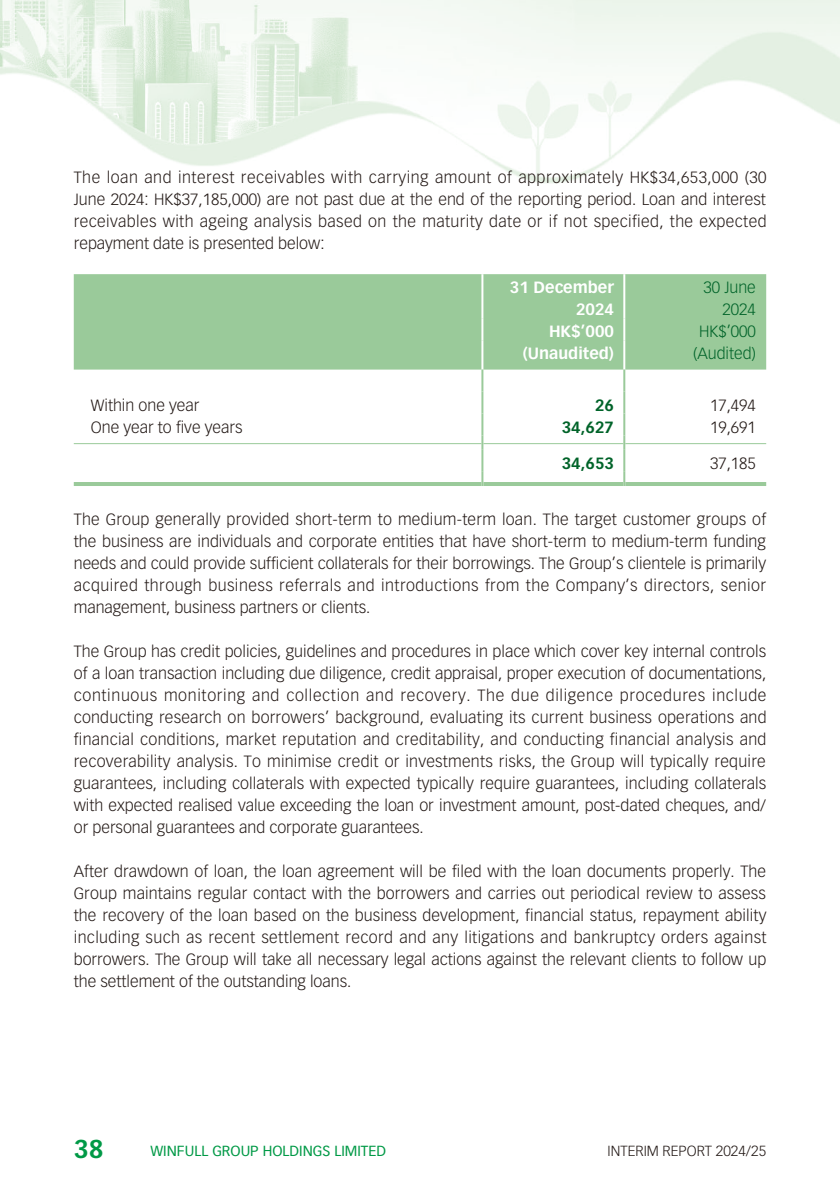
<style>
.page{position:relative;width:840px;height:1191px;background:#fff}
.page>*{position:absolute;margin:0;border:0;box-sizing:border-box;transform-origin:0 0}
.t1{font:700 25.2px "Vectora LT Std";color:#009946}
.t2{font:300 16px/22px "Vectora LT Std";color:#231916;text-align:justify}
.t3{font:700 16px/22px "Vectora LT Std";color:#fff;text-align:right}
.t4{font:300 16px/22px "Vectora LT Std";color:#006329;text-align:right}
.t5{font:700 16px "Vectora LT Std";color:#006329}
.t6{font:14.4px "Vectora LT Std";color:#009946}
.t7{font:300 14.4px "Vectora LT Std";color:#231916}
</style>
<div class="page">
<img style="left:0;top:0;width:840px;height:486px">
<div style="left:74px;top:274px;width:691px;height:95px;background:#9aca9a"></div>
<hr style="left:481px;top:274px;width:2px;height:44px;background:#fff">
<hr style="left:623px;top:274px;width:2px;height:44px;background:#fff">
<hr style="left:481px;top:318px;width:2px;height:22px;background:#fff">
<hr style="left:623px;top:318px;width:2px;height:22px;background:#fff">
<hr style="left:481px;top:340px;width:2px;height:29px;background:#fff">
<hr style="left:623px;top:340px;width:2px;height:29px;background:#fff">
<hr style="left:481px;top:369px;width:2px;height:22px;background:#9aca9a">
<hr style="left:623px;top:369px;width:2px;height:22px;background:#9aca9a">
<hr style="left:481px;top:391px;width:2px;height:22px;background:#9aca9a">
<hr style="left:623px;top:391px;width:2px;height:22px;background:#9aca9a">
<hr style="left:481px;top:413px;width:2px;height:22px;background:#9aca9a">
<hr style="left:623px;top:413px;width:2px;height:22px;background:#9aca9a">
<svg style="left:481px;top:435px;width:2px;height:15px"></svg>
<svg style="left:623px;top:435px;width:2px;height:15px"></svg>
<hr style="left:481px;top:450px;width:2px;height:22px;background:#9aca9a">
<hr style="left:623px;top:450px;width:2px;height:22px;background:#9aca9a">
<svg style="left:481px;top:472px;width:2px;height:14px"></svg>
<svg style="left:623px;top:472px;width:2px;height:14px"></svg>
<hr style="left:74px;top:443px;width:407px;height:1px;background:#9aca9a">
<hr style="left:483px;top:443px;width:140px;height:1px;background:#9aca9a">
<hr style="left:625px;top:443px;width:140px;height:1px;background:#9aca9a">
<hr style="left:74px;top:482px;width:407px;height:4px;background:#9aca9a">
<hr style="left:483px;top:482px;width:140px;height:4px;background:#9aca9a">
<hr style="left:625px;top:482px;width:140px;height:4px;background:#9aca9a">
<p class="t2" style="left:74px;top:167px;width:694px">The loan and interest receivables with carrying amount of approximately HK$34,653,000 (30<br>June 2024: HK$37,185,000) are not past due at the end of the reporting period. Loan and interest receivables with ageing analysis based on the maturity date or if not specified, the expected repayment date is presented below:</p>
<p class="t3" style="left:509px;top:277px;width:105px">31 December<br>2024</p>
<p class="t4" style="left:703px;top:277px;width:54px">30 June<br>2024</p>
<p class="t3" style="left:548px;top:321px;width:66px">HK$’000</p>
<p class="t4" style="left:698px;top:321px;width:58px">HK$’000</p>
<p class="t3" style="left:522px;top:343px;width:92px">(Unaudited)</p>
<p class="t4" style="left:692px;top:343px;width:64px">(Audited)</p>
<p class="t2" style="left:91px;top:394px;width:110px">Within one year</p>
<p class="t5" style="left:594px;top:395px;width:20px">26</p>
<p class="t2" style="left:709px;top:394px;width:47px">17,494</p>
<p class="t2" style="left:91px;top:416px;width:153px">One year to five years</p>
<p class="t5" style="left:561px;top:417px;width:54px">34,627</p>
<p class="t2" style="left:709px;top:416px;width:47px">19,691</p>
<p class="t5" style="left:561px;top:454px;width:54px">34,653</p>
<p class="t2" style="left:709px;top:452px;width:47px">37,185</p>
<p class="t2" style="left:74px;top:508px;width:693px">The Group generally provided short-term to medium-term loan. The target customer groups of the business are individuals and corporate entities that have short-term to medium-term funding needs and could provide sufficient collaterals for their borrowings. The Group’s clientele is primarily acquired through business referrals and introductions from the Company’s directors, senior management, business partners or clients.</p>
<p class="t2" style="left:74px;top:640px;width:694px">The Group has credit policies, guidelines and procedures in place which cover key internal controls of a loan transaction including due diligence, credit appraisal, proper execution of documentations, continuous monitoring and collection and recovery. The due diligence procedures include conducting research on borrowers’ background, evaluating its current business operations and financial conditions, market reputation and creditability, and conducting financial analysis and recoverability analysis. To minimise credit or investments risks, the Group will typically require guarantees, including collaterals with expected typically require guarantees, including collaterals with expected realised value exceeding the loan or investment amount, post-dated cheques, and/ or personal guarantees and corporate guarantees.</p>
<p class="t2" style="left:74px;top:860px;width:694px">After drawdown of loan, the loan agreement will be filed with the loan documents properly. The Group maintains regular contact with the borrowers and carries out periodical review to assess the recovery of the loan based on the business development, financial status, repayment ability including such as recent settlement record and any litigations and bankruptcy orders against borrowers. The Group will take all necessary legal actions against the relevant clients to follow up the settlement of the outstanding loans.</p>
<h1 class="t1" style="left:74px;top:1133px;width:31px">38</h1>
<p class="t6" style="left:150px;top:1142px;width:237px">WINFULL GROUP HOLDINGS LIMITED</p>
<p class="t7" style="left:607px;top:1142px;width:160px">INTERIM REPORT 2024/25</p>
</div>
